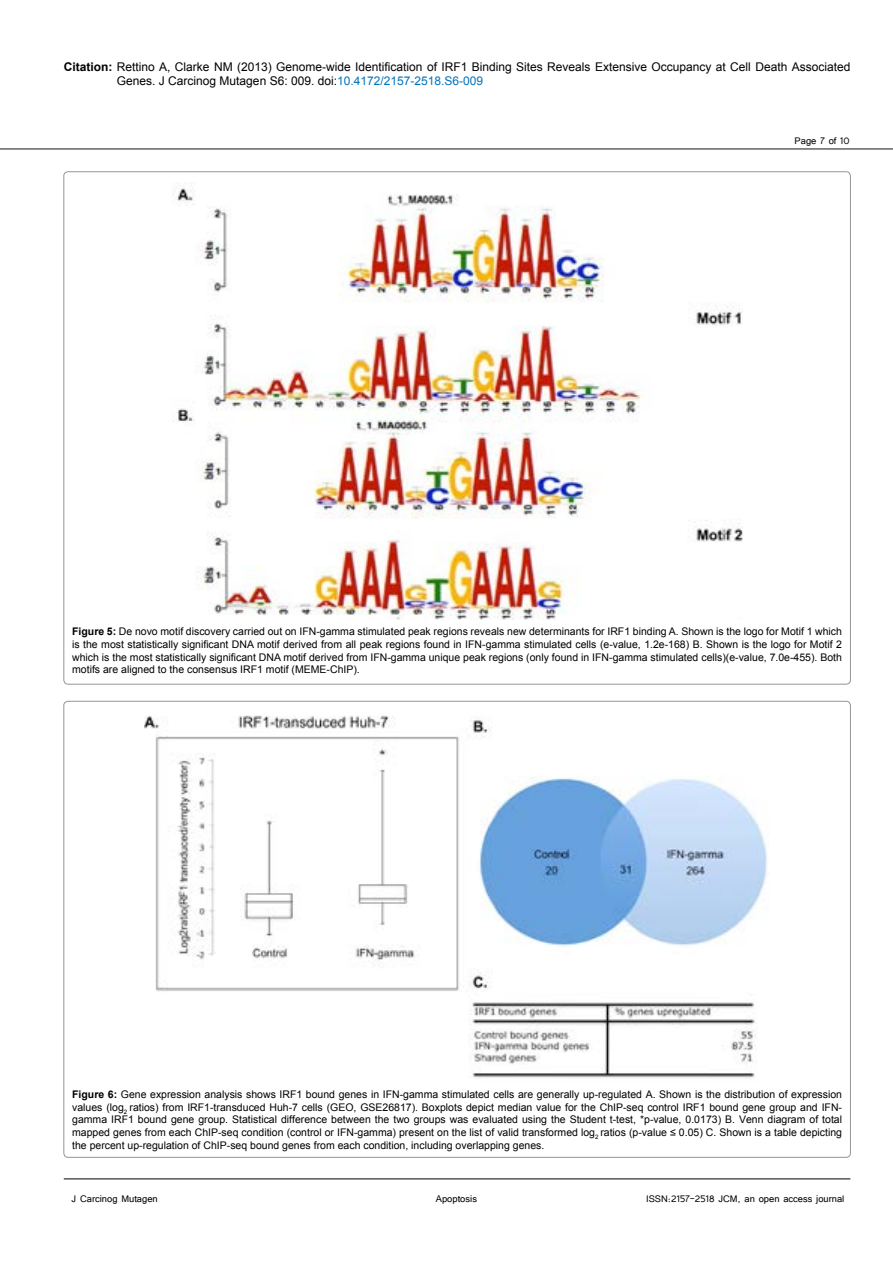
<style>
.page{position:relative;width:893px;height:1263px;background:#fff}
.page>*{position:absolute;margin:0;border:0;box-sizing:border-box;transform-origin:0 0}
.t1{font:12px/14.4px "Arial";color:#000}
.t2{font:12px "Tunga";color:#000}
.t3{font:10.5px/12.6px "Arial";color:#000;text-align:justify}
.s1{font-weight:700}
.s2{color:#0072bc}
</style>
<div class="page">
<hr style="left:0;top:148px;width:893px;height:2px;background:#636466">
<hr style="left:64px;top:1179px;width:786px;height:1px;background:#000">
<img style="left:173px;top:184px;width:569px;height:435px">
<img style="left:145px;top:715px;width:622px;height:363px">
<p class="t1" style="left:117px;top:60px;width:735px;text-indent:-53px"><span class="s1">Citation:</span> Rettino A, Clarke NM (2013) Genome-wide Identification of IRF1 Binding Sites Reveals Extensive Occupancy at Cell Death Associated<br>Genes. J Carcinog Mutagen S6: 009. doi:<span class="s2">10.4172/2157-2518.S6-009</span></p>
<p class="t2" style="left:795px;top:133px;width:57px">Page 7 of 10</p>
<p class="t3" style="left:72px;top:625px;width:771px"><span class="s1">Figure 5:</span> De novo motif discovery carried out on IFN-gamma stimulated peak regions reveals new determinants for IRF1 binding A. Shown is the logo for Motif 1 which is the most statistically significant DNA motif derived from all peak regions found in IFN-gamma stimulated cells (e-value, 1.2e-168) B. Shown is the logo for Motif 2 which is the most statistically significant DNA motif derived from IFN-gamma unique peak regions (only found in IFN-gamma stimulated cells)(e-value, 7.0e-455). Both motifs are aligned to the consensus IRF1 motif (MEME-ChIP).</p>
<p class="t3" style="left:72px;top:1088px;width:771px"><span class="s1">Figure 6:</span> Gene expression analysis shows IRF1 bound genes in IFN-gamma stimulated cells are generally up-regulated A. Shown is the distribution of expression values (log<sub>2</sub> ratios) from IRF1-transduced Huh-7 cells (GEO, GSE26817). Boxplots depict median value for the ChIP-seq control IRF1 bound gene group and IFN&shy;gamma IRF1 bound gene group. Statistical difference between the two groups was evaluated using the Student t-test, *p-value, 0.0173) B. Venn diagram of total mapped genes from each ChIP-seq condition (control or IFN-gamma) present on the list of valid transformed log<sub>2</sub> ratios (p-value ≤ 0.05) C. Shown is a table depicting the percent up-regulation of ChIP-seq bound genes from each condition, including overlapping genes.</p>
<p class="t2" style="left:72px;top:1190px;width:88px">J Carcinog Mutagen</p>
<p class="t2" style="left:646px;top:1190px;width:200px">ISSN:2157-2518 JCM, an open access journal</p>
<p class="t2" style="left:436px;top:1190px;width:43px">Apoptosis</p>
</div>
